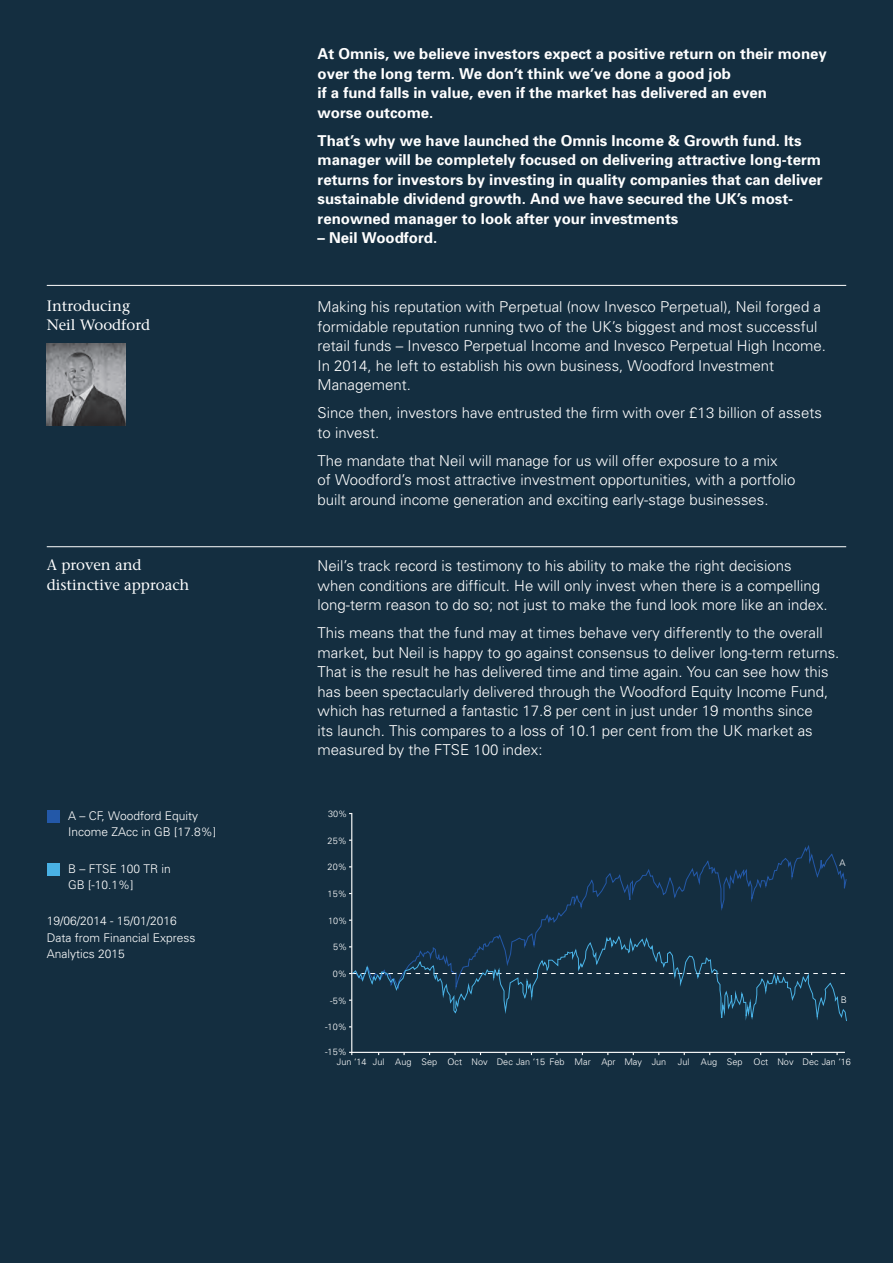
<style>
.page{position:relative;width:893px;height:1263px;background:#142e40}
.page>*{position:absolute;margin:0;border:0;box-sizing:border-box;transform-origin:0 0}
.t1{font:300 15px/19.5px "Univers";color:#fff}
.t2{font:700 15px/19.5px "Univers";color:#fff}
.t3{font:500 15px/19.5px "Stone Serif Std";color:#fff}
.t4{font:300 12px/16.5px "Univers";color:#fff}
.t5{font:300 9.15px "Univers";color:#fff}
</style>
<div class="page">
<svg style="left:352px;top:844px;width:495px;height:91px"></svg>
<hr style="left:47px;top:546px;width:799px;height:1px;background:#fff">
<hr style="left:47px;top:285px;width:799px;height:1px;background:#fff">
<img style="left:47px;top:343px;width:78px;height:82px">
<hr style="left:351px;top:813px;width:1px;height:214px;background:#fff">
<div style="left:47px;top:810px;width:13px;height:13px;background:#2358a8"></div>
<div style="left:47px;top:863px;width:13px;height:13px;background:#49b1e4"></div>
<svg style="left:349px;top:935px;width:498px;height:120px"></svg>
<p class="t2" style="left:317px;top:44px;width:511px">At Omnis, we believe investors expect a positive return on their money over the long term. We don’t think we’ve done a good job<br>if a fund falls in value, even if the market has delivered an even<br>worse outcome.</p>
<p class="t2" style="left:317px;top:130px;width:507px">That’s why we have launched the Omnis Income &amp; Growth fund. Its manager will be completely focused on delivering attractive long-term returns for investors by investing in quality companies that can deliver sustainable dividend growth. And we have secured the UK’s most&shy;renowned manager to look after your investments</p>
<p class="t2" style="left:317px;top:228px;width:121px">– Neil Woodford.</p>
<p class="t3" style="left:47px;top:296px;width:105px">Introducing<br>Neil Woodford</p>
<p class="t1" style="left:317px;top:296px;width:510px">Making his reputation with Perpetual (now Invesco Perpetual), Neil forged a formidable reputation running two of the UK’s biggest and most successful retail funds – Invesco Perpetual Income and Invesco Perpetual High Income.<br>In 2014, he left to establish his own business, Woodford Investment Management.</p>
<p class="t1" style="left:317px;top:403px;width:506px">Since then, investors have entrusted the firm with over £13 billion of assets to invest.</p>
<p class="t1" style="left:317px;top:450px;width:479px">The mandate that Neil will manage for us will offer exposure to a mix<br>of Woodford’s most attractive investment opportunities, with a portfolio built around income generation and exciting early-stage businesses.</p>
<p class="t3" style="left:47px;top:555px;width:144px">A proven and distinctive approach</p>
<p class="t1" style="left:317px;top:556px;width:512px">Neil’s track record is testimony to his ability to make the right decisions when conditions are difficult. He will only invest when there is a compelling long-term reason to do so; not just to make the fund look more like an index.</p>
<p class="t1" style="left:317px;top:623px;width:523px">This means that the fund may at times behave very differently to the overall market, but Neil is happy to go against consensus to deliver long-term returns.<br>That is the result he has delivered time and time again. You can see how this has been spectacularly delivered through the Woodford Equity Income Fund, which has returned a fantastic 17.8 per cent in just under 19 months since<br>its launch. This compares to a loss of 10.1 per cent from the UK market as measured by the FTSE 100 index:</p>
<p class="t4" style="left:68px;top:807px;width:150px">A – CF, Woodford Equity<br>Income ZAcc in GB [17.8%]</p>
<p class="t4" style="left:68px;top:860px;width:104px">B – FTSE 100 TR in<br>GB [-10.1%]</p>
<p class="t4" style="left:47px;top:912px;width:150px">19/06/2014 - 15/01/2016<br>Data from Financial Express<br>Analytics 2015</p>
<p class="t5" style="left:328px;top:808px;width:21px">30%</p>
<p class="t5" style="left:328px;top:835px;width:21px">25%</p>
<p class="t5" style="left:328px;top:861px;width:21px">20%</p>
<p class="t5" style="left:328px;top:888px;width:21px">15%</p>
<p class="t5" style="left:328px;top:915px;width:21px">10%</p>
<p class="t5" style="left:333px;top:941px;width:16px">5%</p>
<p class="t5" style="left:333px;top:968px;width:16px">0%</p>
<p class="t5" style="left:330px;top:995px;width:18px">-5%</p>
<p class="t5" style="left:325px;top:1021px;width:23px">-10%</p>
<p class="t5" style="left:839px;top:858px;width:8px">A</p>
<p class="t5" style="left:841px;top:994px;width:8px">B</p>
<p class="t5" style="left:325px;top:1046px;width:23px">-15%</p>
<p class="t5" style="left:337px;top:1056px;width:331px">Jun ‘14 Jul Aug Sep Oct Nov Dec Jan ‘15 Feb Mar Apr May Jun</p>
<p class="t5" style="left:678px;top:1056px;width:13px">Jul</p>
<p class="t5" style="left:701px;top:1056px;width:152px">Aug Sep Oct Nov Dec Jan ‘16</p>
</div>
